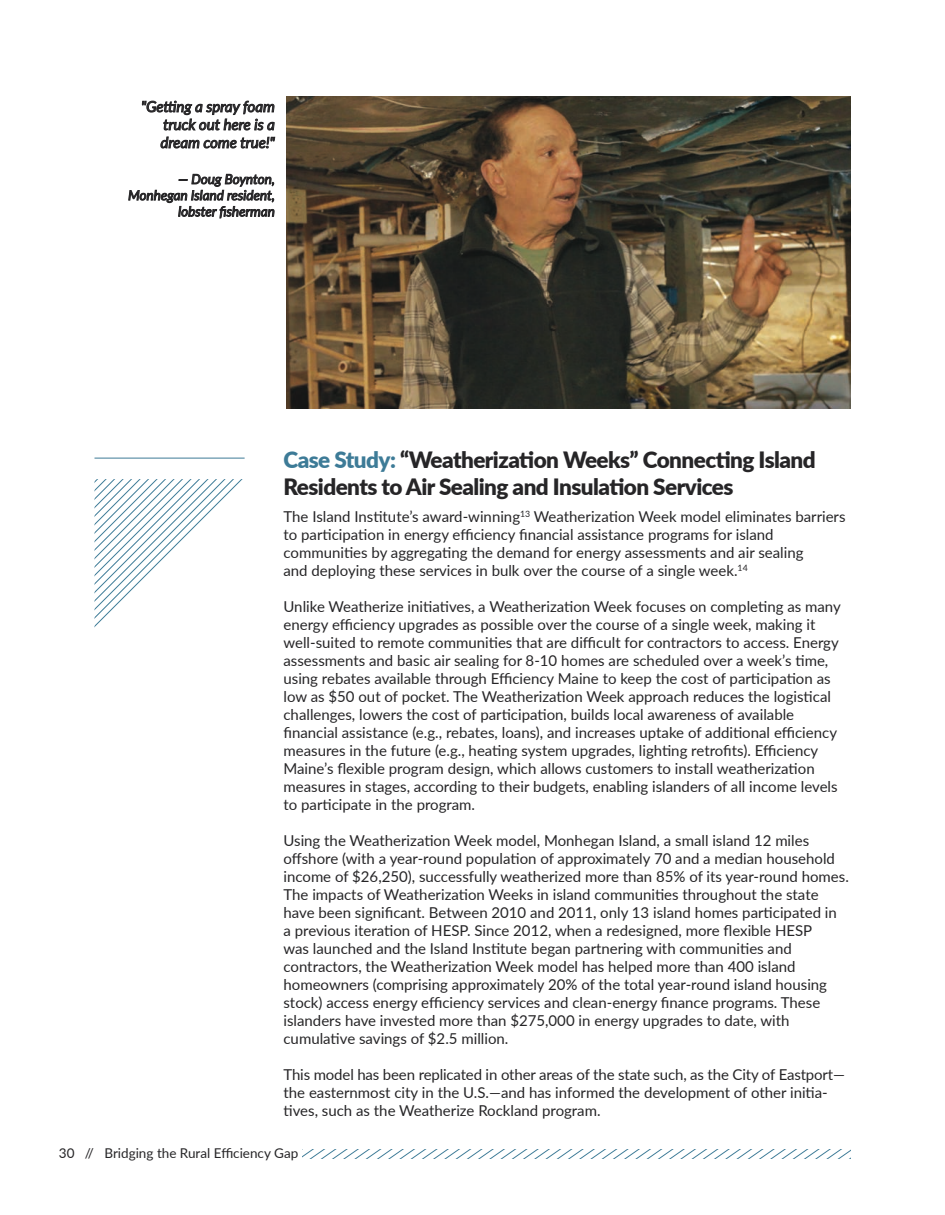
<style>
.page{position:relative;width:945px;height:1215px;background:#fff}
.page>*{position:absolute;margin:0;border:0;box-sizing:border-box;transform-origin:0 0}
.t1{font:900 22.5px/27px "Lato";letter-spacing:-.025em;color:#262527}
.t2{font:15px/18px "Lato";color:#262527}
.t3{font:italic 15px/18px "Lato";color:#262527;text-align:justify}
.t4{font:italic 13.5px/16.2px "Lato";color:#262527;text-align:right}
.t5{font:13.5px "Lato";color:#262527}
.s1{color:#3d7b97}
</style>
<div class="page">
<svg style="left:303px;top:1149px;width:547px;height:9px"></svg>
<hr style="left:94px;top:458px;width:151px;height:1px;background:#3d7b97">
<svg style="left:94px;top:479px;width:149px;height:149px"></svg>
<img style="left:287px;top:96px;width:563px;height:312px">
<svg style="left:142px;top:100px;width:133px;height:49px"></svg>
<svg style="left:128px;top:174px;width:147px;height:45px"></svg>
<p class="t3" style="left:161px;top:97px;width:116px;text-indent:-19px">"Getting a spray foam truck out here is a dream come true!"</p>
<p class="t4" style="left:128px;top:170px;width:148px">— Doug Boynton,<br>Monhegan Island resident, lobster fisherman</p>
<p class="t1" style="left:283px;top:445px;width:534px"><span class="s1">Case Study:</span> “Weatherization Weeks” Connecting Island<br>Residents to Air Sealing and Insulation Services</p>
<p class="t2" style="left:284px;top:507px;width:564px">The Island Institute’s award-winning<sup>13</sup> Weatherization Week model eliminates barriers to participation in energy efficiency financial assistance programs for island</p>
<p class="t2" style="left:284px;top:543px;width:522px">communities by aggregating the demand for energy assessments and air sealing and deploying these services in bulk over the course of a single week.<sup>14</sup></p>
<p class="t2" style="left:284px;top:597px;width:559px">Unlike Weatherize initiatives, a Weatherization Week focuses on completing as many energy efficiency upgrades as possible over the course of a single week, making it well-suited to remote communities that are difficult for contractors to access. Energy assessments and basic air sealing for 8-10 homes are scheduled over a week’s time, using rebates available through Efficiency Maine to keep the cost of participation as low as $50 out of pocket. The Weatherization Week approach reduces the logistical challenges, lowers the cost of participation, builds local awareness of available financial assistance (e.g., rebates, loans), and increases uptake of additional efficiency measures in the future (e.g., heating system upgrades, lighting retrofits). Efficiency Maine’s flexible program design, which allows customers to install weatherization measures in stages, according to their budgets, enabling islanders of all income levels to participate in the program.</p>
<p class="t2" style="left:284px;top:831px;width:567px">Using the Weatherization Week model, Monhegan Island, a small island 12 miles offshore (with a year-round population of approximately 70 and a median household income of $26,250), successfully weatherized more than 85% of its year-round homes.<br>The impacts of Weatherization Weeks in island communities throughout the state have been significant. Between 2010 and 2011, only 13 island homes participated in<br>a previous iteration of HESP. Since 2012, when a redesigned, more flexible HESP<br>was launched and the Island Institute began partnering with communities and contractors, the Weatherization Week model has helped more than 400 island homeowners (comprising approximately 20% of the total year-round island housing stock) access energy efficiency services and clean-energy finance programs. These islanders have invested more than $275,000 in energy upgrades to date, with cumulative savings of $2.5 million.</p>
<p class="t2" style="left:284px;top:1065px;width:563px">This model has been replicated in other areas of the state such, as the City of Eastport— the easternmost city in the U.S.—and has informed the development of other initia&shy;tives, such as the Weatherize Rockland program.</p>
<p class="t5" style="left:59px;top:1144px;width:241px">30 // Bridging the Rural Efficiency Gap</p>
</div>
